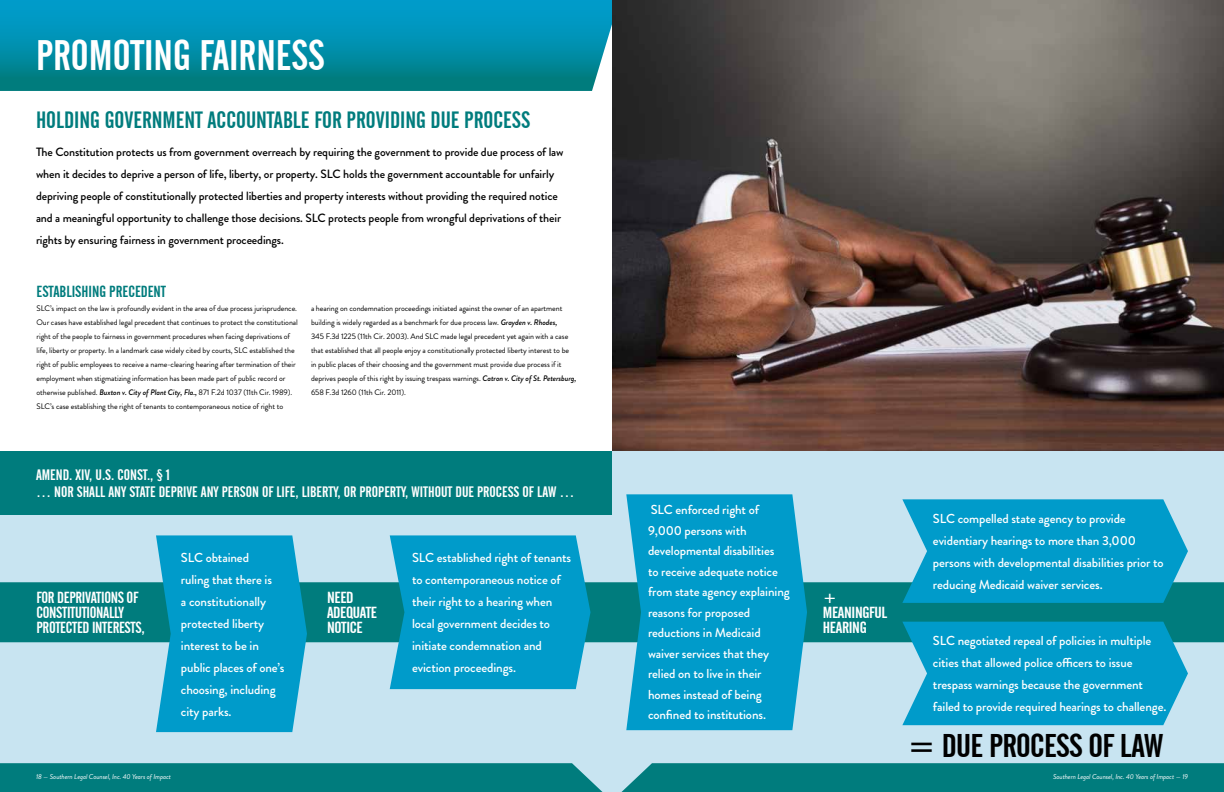
<style>
.page{position:relative;width:1224px;height:792px;background:#fff}
.page>*{position:absolute;margin:0;border:0;box-sizing:border-box;transform-origin:0 0}
.t1{font:42.5px "Alternate Gothic No 2 BT";color:#fff}
.t2{font:32.8px "Alternate Gothic No 2 BT";letter-spacing:-.02em;color:#000;scale:1.06 1}
.t3{font:23.5px "Alternate Gothic No 2 BT";color:#007c7d}
.t4{font:16px/15px "Alternate Gothic No 2 BT";letter-spacing:-.02em;color:#fff}
.t5{font:16px/15px "Alternate Gothic No 2 BT";letter-spacing:-.02em;color:#fff;scale:1.06 1}
.t6{font:16px "Alternate Gothic No 2 BT";color:#007c7d}
.t7{font:15.1px/16.3px "Alternate Gothic No 2 BT";color:#fff}
.t8{font:500 13px/22px "Brandon Grotesque";letter-spacing:-.01em;color:#fff}
.t9{font:500 12px/22px "Brandon Grotesque";letter-spacing:-.01em;color:#000}
.t10{font:8px/14px "Brandon Grotesque";letter-spacing:-.01em;color:#000}
.t11{font:italic 7px "Brandon Grotesque";letter-spacing:-.01em;color:#fff}
.s1{font-weight:500;font-style:italic}
</style>
<div class="page">
<svg style="left:0;top:0;width:612px;height:91px;background:#038fa9"></svg>
<div style="left:0;top:451px;width:1224px;height:341px;background:#c8e4f1"></div>
<div style="left:0;top:582px;width:1224px;height:60px;background:#007c7d"></div>
<img style="left:612px;top:0;width:612px;height:451px">
<div style="left:0;top:451px;width:612px;height:63px;background:#007c7d"></div>
<svg style="left:156px;top:535px;width:151px;height:197px;background:#0d9fca"></svg>
<svg style="left:902px;top:499px;width:286px;height:104px;background:#0e9fcb"></svg>
<svg style="left:902px;top:622px;width:286px;height:103px;background:#0e9fcb"></svg>
<svg style="left:390px;top:535px;width:200px;height:154px;background:#099dc9"></svg>
<svg style="left:626px;top:494px;width:181px;height:236px;background:#0c9eca"></svg>
<svg style="left:0;top:763px;width:1224px;height:29px;background:#098082"></svg>
<h1 class="t1" style="left:36px;top:31px;width:290px">PROMOTING FAIRNESS</h1>
<h3 class="t3" style="left:36px;top:107px;width:496px">HOLDING GOVERNMENT ACCOUNTABLE FOR PROVIDING DUE PROCESS</h3>
<p class="t9" style="left:36px;top:141px;width:529px">The Constitution protects us from government overreach by requiring the government to provide due process of law when it decides to deprive a person of life, liberty, or property. SLC holds the government accountable for unfairly depriving people of constitutionally protected liberties and property interests without providing the required notice and a meaningful opportunity to challenge those decisions. SLC protects people from wrongful deprivations of their rights by ensuring fairness in government proceedings.</p>
<h3 class="t6" style="left:36px;top:282px;width:131px">ESTABLISHING PRECEDENT</h3>
<p class="t10" style="left:36px;top:301px;width:263px">SLC’s impact on the law is profoundly evident in the area of due process jurisprudence.<br>Our cases have established legal precedent that continues to protect the constitutional right of the people to fairness in government procedures when facing deprivations of life, liberty or property. In a landmark case widely cited by courts, SLC established the right of public employees to receive a name-clearing hearing after termination of their employment when stigmatizing information has been made part of public record or otherwise published. <span class="s1">Buxton v. City of Plant City, Fla.,</span> 871 F.2d 1037 (11th Cir. 1989).<br>SLC’s case establishing the right of tenants to contemporaneous notice of right to</p>
<p class="t10" style="left:311px;top:301px;width:267px">a hearing on condemnation proceedings initiated against the owner of an apartment building is widely regarded as a benchmark for due process law. <span class="s1">Grayden v. Rhodes,<br></span>345 F.3d 1225 (11th Cir. 2003). And SLC made legal precedent yet again with a case that established that all people enjoy a constitutionally protected liberty interest to be in public places of their choosing and the government must provide due process if it deprives people of this right by issuing trespass warnings. <span class="s1">Catron v. City of St. Petersburg, </span>658 F.3d 1260 (11th Cir. 2011).</p>
<h3 class="t7" style="left:36px;top:467px;width:540px">AMEND. XIV, U.S. CONST., § 1<br>… NOR SHALL ANY STATE DEPRIVE ANY PERSON OF LIFE, LIBERTY, OR PROPERTY, WITHOUT DUE PROCESS OF LAW …</h3>
<p class="t8" style="left:648px;top:500px;width:143px;line-height:20.5px">SLC enforced right of<br>9,000 persons with developmental disabilities<br>to receive adequate notice from state agency explaining reasons for proposed reductions in Medicaid waiver services that they relied on to live in their homes instead of being confined to institutions.</p>
<h3 class="t8" style="left:181px;top:547px;width:105px">SLC obtained<br>ruling that there is<br>a constitutionally protected liberty interest to be in public places of one’s choosing, including city parks.</h3>
<h3 class="t8" style="left:412px;top:547px;width:161px">SLC established right of tenants to contemporaneous notice of their right to a hearing when local government decides to initiate condemnation and eviction proceedings.</h3>
<h3 class="t4" style="left:36px;top:591px;width:110px">FOR DEPRIVATIONS OF<br>CONSTITUTIONALLY<br>PROTECTED INTERESTS,</h3>
<h3 class="t5" style="left:327px;top:591px;width:49px">NEED<br>ADEQUATE<br>NOTICE</h3>
<h3 class="t5" style="left:823px;top:591px;width:62px">+<br>MEANINGFUL<br>HEARING</h3>
<h3 class="t8" style="left:933px;top:507px;width:232px">SLC compelled state agency to provide evidentiary hearings to more than 3,000 persons with developmental disabilities prior to reducing Medicaid waiver services.</h3>
<h3 class="t8" style="left:933px;top:630px;width:235px">SLC negotiated repeal of policies in multiple cities that allowed police officers to issue trespass warnings because the government failed to provide required hearings to challenge.</h3>
<h2 class="t2" style="left:907px;top:727px;width:243px">= DUE PROCESS OF LAW</h2>
<p class="t11" style="left:36px;top:772px;width:137px">18 — Southern Legal Counsel, Inc. 40 Years of Impact</p>
<p class="t11" style="left:1053px;top:772px;width:136px">Southern Legal Counsel, Inc. 40 Years of Impact — 19</p>
</div>
